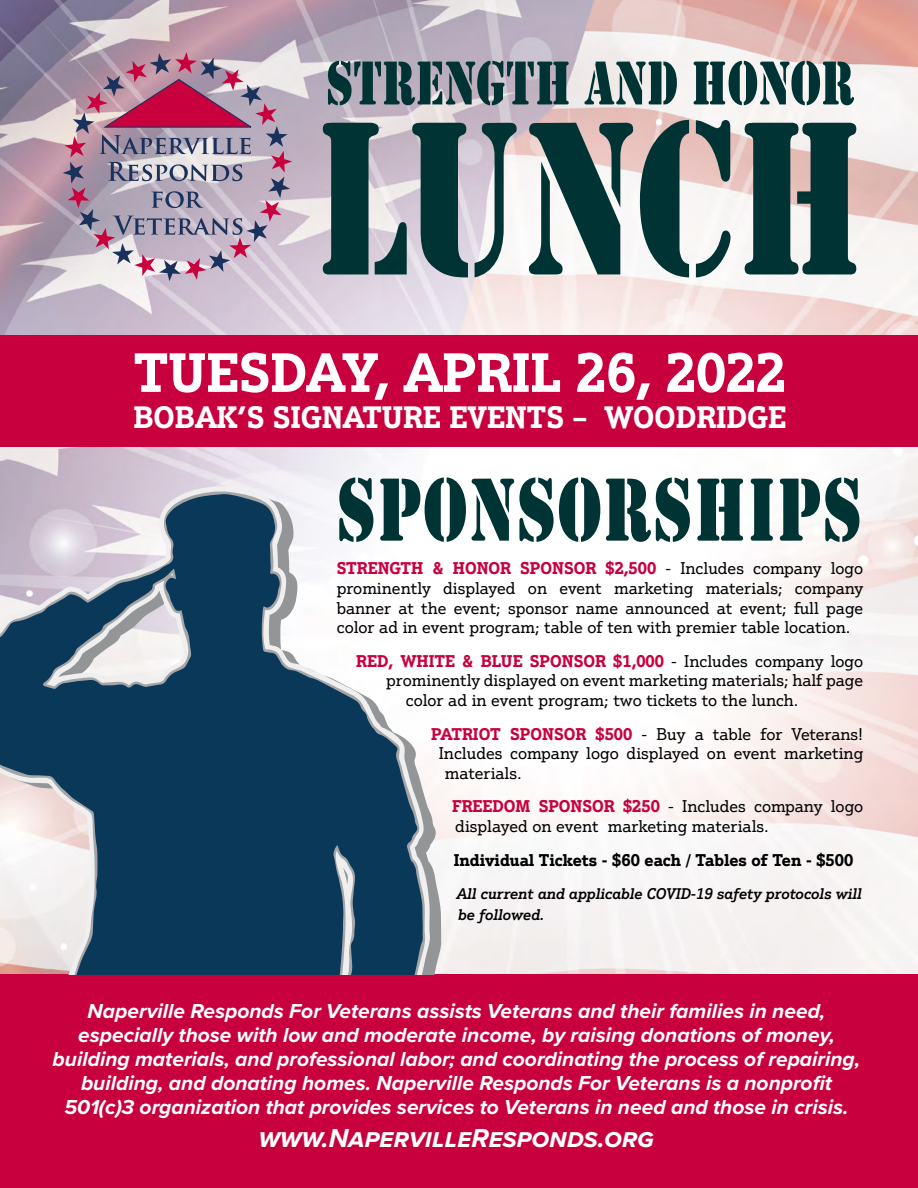
<style>
.page{position:relative;width:918px;height:1188px;background:#fff}
.page>*{position:absolute;margin:0;border:0;box-sizing:border-box;transform-origin:0 0}
.t1{font:227.55px "Army Condensed";color:#033}
.t2{font:93px "Army Condensed";letter-spacing:.015em;color:#033}
.t3{font:64.2px "Army Condensed";color:#033}
.t4{font:700 53.55px "Justus Pro";color:#fff}
.t5{font:700 30px "Justus Pro";color:#fff}
.t6{font:italic 700 27px "Proxima Nova";color:#fff}
.t7{font:italic 700 21px/24px "Proxima Nova";color:#fff;text-align:center}
.t8{font:16.5px/19.8px "Justus Pro";color:#000;text-align:justify}
.t9{font:700 16.5px "Justus Pro";color:#c8003e}
.t10{font:700 16.5px "Justus Pro";color:#000}
.t11{font:italic 500 15px/21.6px "Justus Pro";color:#000}
.s1{font-weight:700;color:#c8003e}
.s2{font-weight:400;color:#000}
</style>
<div class="page">
<img style="left:0;top:0;width:918px;height:975px">
<div style="left:0;top:335px;width:918px;height:111px;background:#c8003e"></div>
<div style="left:0;top:975px;width:918px;height:213px;background:#c8003e"></div>
<svg style="left:63px;top:52px;width:229px;height:229px;background:#b495aa"></svg>
<svg style="left:431px;top:492px;width:10px;height:483px"></svg>
<svg style="left:0;top:494px;width:423px;height:481px;fill:#0a3859"></svg>
<h3 class="t3" style="left:326px;top:46px;width:530px">STRENGTH AND HONOR</h3>
<h1 class="t1" style="left:316px;top:68px;width:550px">LUNCH</h1>
<h3 class="t4" style="left:134px;top:338px;width:654px">TUESDAY, APRIL 26, 2022</h3>
<h3 class="t5" style="left:133px;top:398px;width:654px">BOBAK’S SIGNATURE EVENTS – WOODRIDGE</h3>
<h2 class="t2" style="left:337px;top:456px;width:527px">SPONSORSHIPS</h2>
<p class="t8" style="left:337px;top:558px;width:528px"><span class="s1">STRENGTH &amp; HONOR SPONSOR $2,500</span> - Includes company logo prominently displayed on event marketing materials; company banner at the event; sponsor name announced at event; full page color ad in event program; table of ten with premier table location.</p>
<p class="t9" style="left:356px;top:650px;width:509px">RED, WHITE &amp; BLUE SPONSOR $1,000 <span class="s2">- Includes company logo</span></p>
<p class="t8" style="left:386px;top:670px;width:478px">prominently displayed on event marketing materials; half page</p>
<p class="t8" style="left:406px;top:690px;width:394px">color ad in event program; two tickets to the lunch.</p>
<p class="t8" style="left:431px;top:723px;width:434px"><span class="s1">PATRIOT SPONSOR $500</span> - Buy a table for Veterans!</p>
<p class="t8" style="left:439px;top:743px;width:426px">Includes company logo displayed on event marketing</p>
<p class="t8" style="left:445px;top:763px;width:78px">materials.</p>
<p class="t8" style="left:452px;top:796px;width:413px"><span class="s1">FREEDOM SPONSOR $250</span> - Includes company logo displayed on event marketing materials.</p>
<p class="t10" style="left:454px;top:849px;width:401px">Individual Tickets - $60 each / Tables of Ten - $500</p>
<p class="t11" style="left:457px;top:882px;width:407px">All current and applicable COVID-19 safety protocols will be followed.</p>
<p class="t7" style="left:53px;top:999px;width:809px">Naperville Responds For Veterans assists Veterans and their families in need, especially those with low and moderate income, by raising donations of money, building materials, and professional labor; and coordinating the process of repairing, building, and donating homes. Naperville Responds For Veterans is a nonprofit 501(c)3 organization that provides services to Veterans in need and those in crisis.</p>
<h3 class="t6" style="left:259px;top:1118px;width:397px">www.NapervilleResponds.org</h3>
</div>
